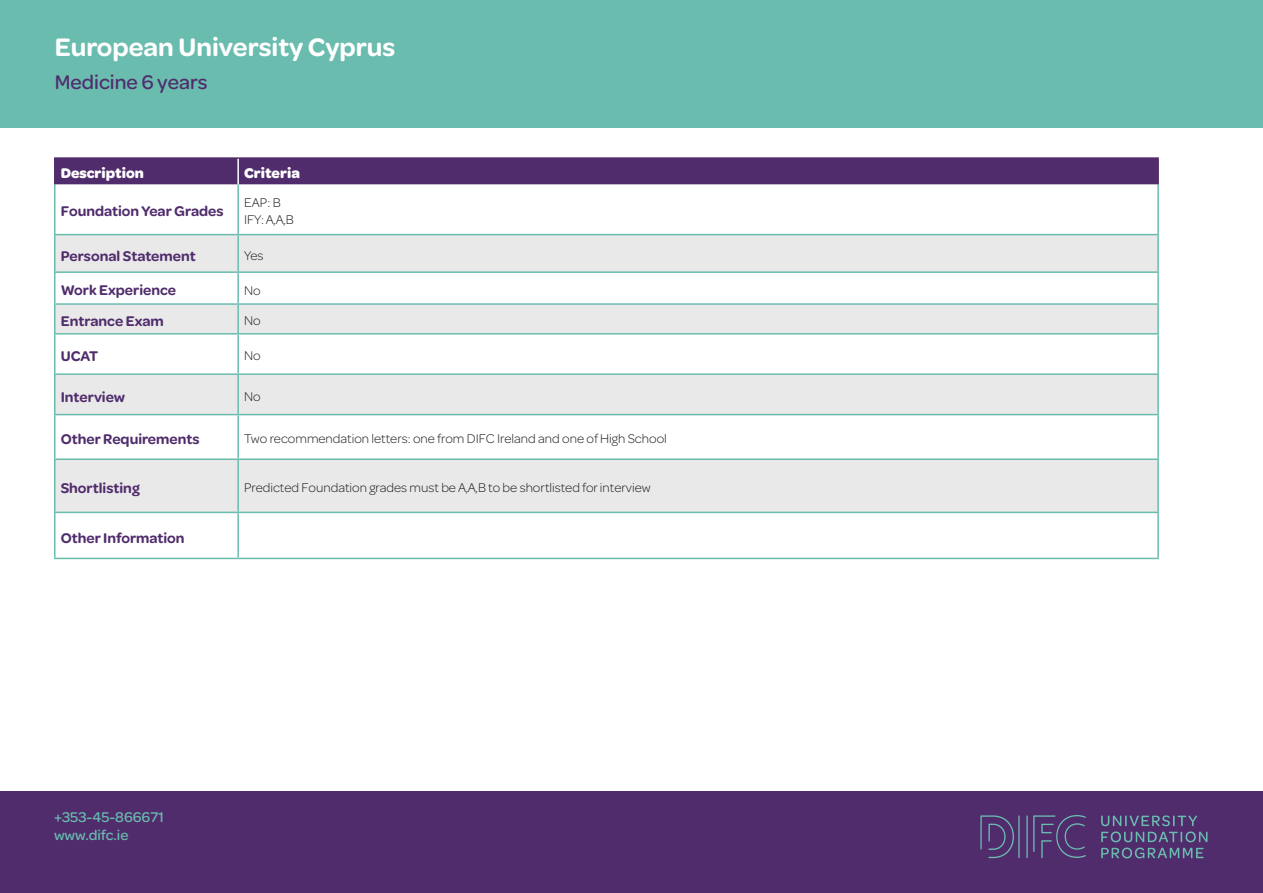
<style>
.page{position:relative;width:1263px;height:893px;background:#fff}
.page>*{position:absolute;margin:0;border:0;box-sizing:border-box;transform-origin:0 0}
.t1{font:600 27px "Omnes";color:#fff}
.t2{font:500 21px "Omnes";color:#502c6c}
.t3{font:600 15px "Omnes";color:#502c6c}
.t4{font:500 15px/18px "Omnes";color:#69bcae}
.t5{font:700 15px "Omnes";color:#fff}
.t6{font:300 13.5px/16.2px "Omnes";color:#231f20}
</style>
<div class="page">
<div style="left:0;top:0;width:1263px;height:128px;background:#69bcae"></div>
<div style="left:0;top:791px;width:1263px;height:102px;background:#502c6c"></div>
<svg style="left:1101px;top:815px;width:106px;height:27px"></svg>
<svg style="left:1101px;top:848px;width:102px;height:10px"></svg>
<svg style="left:980px;top:815px;width:34px;height:43px"></svg>
<hr style="left:1018px;top:815px;width:2px;height:43px;background:#6abcaf">
<hr style="left:1026px;top:815px;width:2px;height:43px;background:#6abcaf">
<svg style="left:1033px;top:815px;width:53px;height:43px"></svg>
<div style="left:56px;top:159px;width:1101px;height:25px;background:#502c6c"></div>
<svg style="left:56px;top:235px;width:1101px;height:277px;fill:#e9e9e9"></svg>
<hr style="left:54px;top:184px;width:2px;height:50px;background:#69bcae">
<hr style="left:237px;top:184px;width:2px;height:50px;background:#69bcae">
<hr style="left:1157px;top:184px;width:2px;height:50px;background:#69bcae">
<hr style="left:54px;top:234px;width:184px;height:1px;background:#69bcae">
<hr style="left:54px;top:235px;width:2px;height:36px;background:#69bcae">
<hr style="left:238px;top:234px;width:921px;height:1px;background:#69bcae">
<hr style="left:237px;top:235px;width:2px;height:36px;background:#69bcae">
<hr style="left:1157px;top:235px;width:2px;height:36px;background:#69bcae">
<hr style="left:54px;top:271px;width:184px;height:2px;background:#69bcae">
<hr style="left:54px;top:273px;width:2px;height:30px;background:#69bcae">
<hr style="left:238px;top:271px;width:921px;height:2px;background:#69bcae">
<hr style="left:237px;top:273px;width:2px;height:30px;background:#69bcae">
<hr style="left:1157px;top:273px;width:2px;height:30px;background:#69bcae">
<hr style="left:54px;top:303px;width:184px;height:2px;background:#69bcae">
<hr style="left:54px;top:305px;width:2px;height:28px;background:#69bcae">
<hr style="left:238px;top:303px;width:921px;height:2px;background:#69bcae">
<hr style="left:237px;top:305px;width:2px;height:28px;background:#69bcae">
<hr style="left:1157px;top:305px;width:2px;height:28px;background:#69bcae">
<hr style="left:54px;top:333px;width:184px;height:2px;background:#69bcae">
<hr style="left:54px;top:335px;width:2px;height:38px;background:#69bcae">
<hr style="left:238px;top:333px;width:921px;height:2px;background:#69bcae">
<hr style="left:237px;top:335px;width:2px;height:38px;background:#69bcae">
<hr style="left:1157px;top:335px;width:2px;height:38px;background:#69bcae">
<hr style="left:54px;top:373px;width:184px;height:2px;background:#69bcae">
<hr style="left:54px;top:375px;width:2px;height:39px;background:#69bcae">
<hr style="left:238px;top:373px;width:921px;height:2px;background:#69bcae">
<hr style="left:237px;top:375px;width:2px;height:39px;background:#69bcae">
<hr style="left:1157px;top:375px;width:2px;height:39px;background:#69bcae">
<hr style="left:54px;top:414px;width:184px;height:1px;background:#69bcae">
<hr style="left:54px;top:415px;width:2px;height:43px;background:#69bcae">
<hr style="left:238px;top:414px;width:921px;height:1px;background:#69bcae">
<hr style="left:237px;top:415px;width:2px;height:43px;background:#69bcae">
<hr style="left:1157px;top:415px;width:2px;height:43px;background:#69bcae">
<hr style="left:54px;top:458px;width:184px;height:2px;background:#69bcae">
<hr style="left:54px;top:460px;width:2px;height:52px;background:#69bcae">
<hr style="left:238px;top:458px;width:921px;height:2px;background:#69bcae">
<hr style="left:237px;top:460px;width:2px;height:52px;background:#69bcae">
<hr style="left:1157px;top:460px;width:2px;height:52px;background:#69bcae">
<hr style="left:54px;top:512px;width:184px;height:1px;background:#69bcae">
<hr style="left:54px;top:513px;width:2px;height:45px;background:#69bcae">
<hr style="left:238px;top:512px;width:921px;height:1px;background:#69bcae">
<hr style="left:237px;top:513px;width:2px;height:45px;background:#69bcae">
<hr style="left:1157px;top:513px;width:2px;height:45px;background:#69bcae">
<hr style="left:54px;top:558px;width:184px;height:1px;background:#69bcae">
<hr style="left:238px;top:558px;width:921px;height:1px;background:#69bcae">
<hr style="left:54px;top:157px;width:184px;height:2px;background:#502c6c">
<hr style="left:54px;top:159px;width:2px;height:25px;background:#502c6c">
<hr style="left:238px;top:157px;width:921px;height:2px;background:#502c6c">
<hr style="left:1157px;top:159px;width:2px;height:25px;background:#502c6c">
<hr style="left:237px;top:159px;width:2px;height:25px;background:#fff">
<h1 class="t1" style="left:55px;top:29px;width:342px">European University Cyprus</h1>
<h2 class="t2" style="left:55px;top:68px;width:154px">Medicine 6 years</h2>
<p class="t5" style="left:61px;top:162px;width:85px">Description</p>
<p class="t5" style="left:244px;top:162px;width:57px">Criteria</p>
<p class="t3" style="left:61px;top:201px;width:164px">Foundation Year Grades</p>
<p class="t6" style="left:244px;top:194px;width:51px">EAP: B<br>IFY: A,A,B</p>
<p class="t3" style="left:61px;top:245px;width:136px">Personal Statement</p>
<p class="t6" style="left:244px;top:246px;width:21px">Yes</p>
<p class="t3" style="left:61px;top:280px;width:117px">Work Experience</p>
<p class="t6" style="left:244px;top:281px;width:18px">No</p>
<p class="t3" style="left:61px;top:311px;width:105px">Entrance Exam</p>
<p class="t6" style="left:244px;top:312px;width:18px">No</p>
<p class="t3" style="left:61px;top:346px;width:39px">UCAT</p>
<p class="t6" style="left:244px;top:347px;width:18px">No</p>
<p class="t3" style="left:61px;top:386px;width:66px">Interview</p>
<p class="t6" style="left:244px;top:387px;width:18px">No</p>
<p class="t3" style="left:61px;top:429px;width:140px">Other Requirements</p>
<p class="t6" style="left:244px;top:430px;width:424px">Two recommendation letters: one from DIFC Ireland and one of High School</p>
<p class="t3" style="left:61px;top:478px;width:80px">Shortlisting</p>
<p class="t6" style="left:244px;top:479px;width:408px">Predicted Foundation grades must be A,A,B to be shortlisted for interview</p>
<p class="t3" style="left:61px;top:527px;width:125px">Other Information</p>
<p class="t4" style="left:54px;top:807px;width:111px">+353-45-866671 www.difc.ie</p>
</div>
